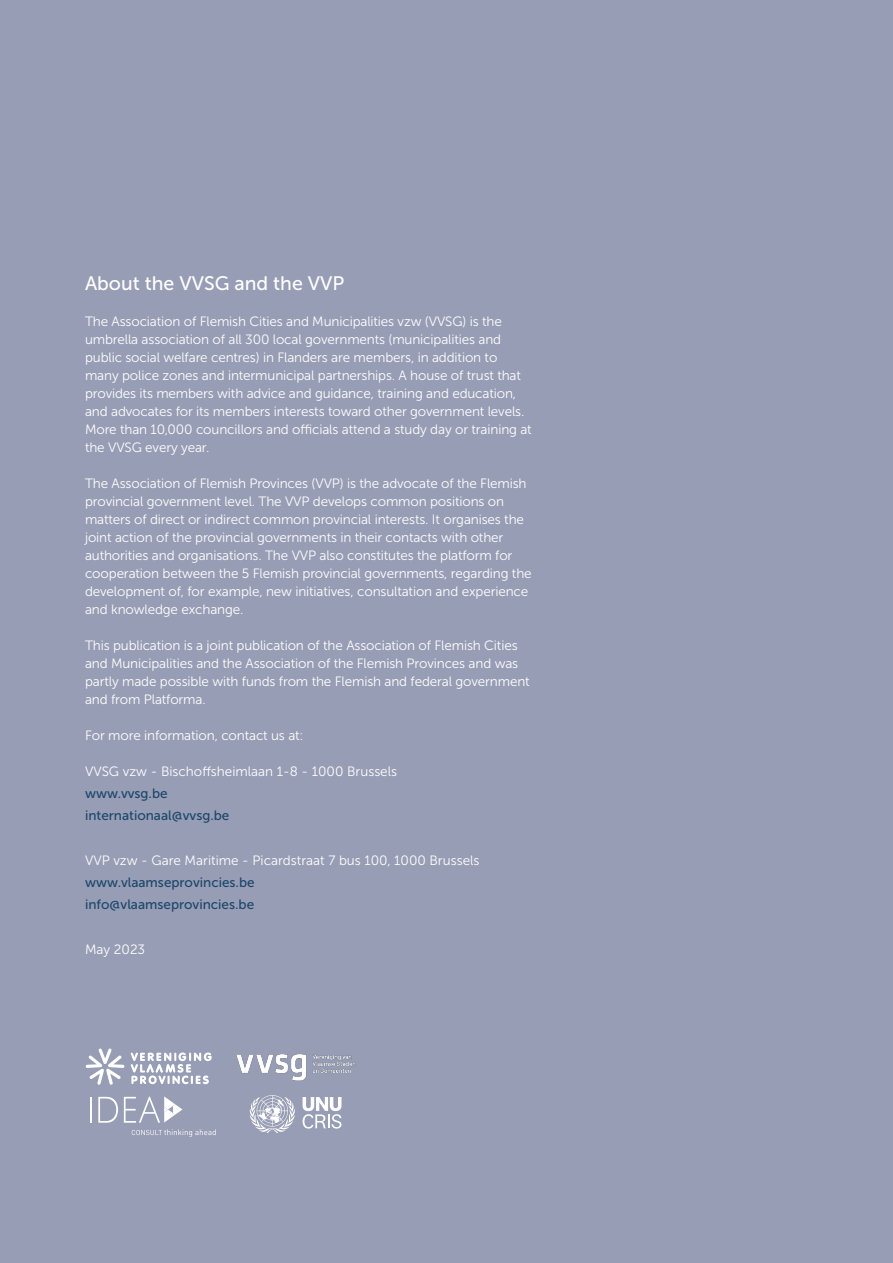
<style>
.page{position:relative;width:893px;height:1263px;background:#979db4}
.page>*{position:absolute;margin:0;border:0;box-sizing:border-box;transform-origin:0 0}
.t1{font:19.5px "Museo Sans 500";color:#fff}
.t2{font:13.5px/18px "Museo Sans 300";letter-spacing:-.01em;color:#fff}
.t3{font:13.5px/22.2px "Museo Sans 500";color:#1d466b}
</style>
<div class="page">
<img style="left:236px;top:1054px;width:120px;height:26px">
<svg style="left:86px;top:1048px;width:39px;height:37px"></svg>
<svg style="left:131px;top:1052px;width:81px;height:32px"></svg>
<hr style="left:90px;top:1097px;width:2px;height:26px;background:#fff">
<svg style="left:98px;top:1097px;width:20px;height:26px"></svg>
<svg style="left:124px;top:1096px;width:58px;height:27px"></svg>
<svg style="left:132px;top:1129px;width:84px;height:8px"></svg>
<svg style="left:249px;top:1095px;width:46px;height:38px"></svg>
<svg style="left:303px;top:1097px;width:38px;height:31px"></svg>
<h1 class="t1" style="left:85px;top:272px;width:261px">About the VVSG and the VVP</h1>
<p class="t2" style="left:85px;top:312px;width:448px">The Association of Flemish Cities and Municipalities vzw (VVSG) is the umbrella association of all 300 local governments (municipalities and public social welfare centres) in Flanders are members, in addition to many police zones and intermunicipal partnerships. A house of trust that provides its members with advice and guidance, training and education, and advocates for its members interests toward other government levels.<br>More than 10,000 councillors and officials attend a study day or training at the VVSG every year.</p>
<p class="t2" style="left:85px;top:474px;width:448px">The Association of Flemish Provinces (VVP) is the advocate of the Flemish provincial government level. The VVP develops common positions on matters of direct or indirect common provincial interests. It organises the joint action of the provincial governments in their contacts with other authorities and organisations. The VVP also constitutes the platform for cooperation between the 5 Flemish provincial governments, regarding the development of, for example, new initiatives, consultation and experience and knowledge exchange.</p>
<p class="t2" style="left:85px;top:636px;width:446px">This publication is a joint publication of the Association of Flemish Cities and Municipalities and the Association of the Flemish Provinces and was partly made possible with funds from the Flemish and federal government and from Platforma.</p>
<p class="t2" style="left:85px;top:726px;width:220px">For more information, contact us at:</p>
<p class="t2" style="left:85px;top:762px;width:314px">VVSG vzw - Bischoffsheimlaan 1-8 - 1000 Brussels</p>
<p class="t3" style="left:85px;top:782px;width:146px">www.vvsg.be internationaal@vvsg.be</p>
<p class="t2" style="left:85px;top:851px;width:396px">VVP vzw - Gare Maritime - Picardstraat 7 bus 100, 1000 Brussels</p>
<p class="t3" style="left:85px;top:871px;width:171px">www.vlaamseprovincies.be info@vlaamseprovincies.be</p>
<p class="t2" style="left:85px;top:940px;width:62px">May 2023</p>
</div>
